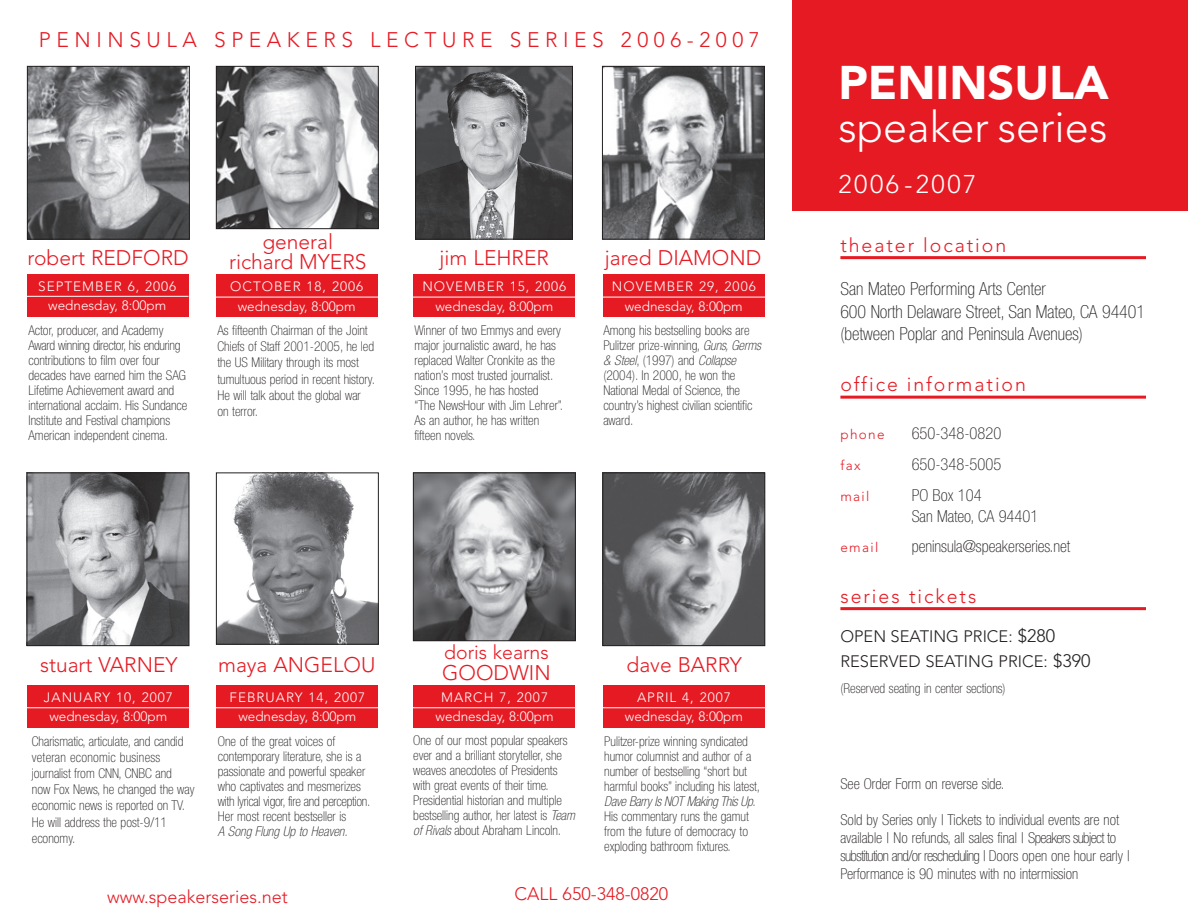
<style>
.page{position:relative;width:1188px;height:918px;background:#fff}
.page>*{position:absolute;margin:0;border:0;box-sizing:border-box;transform-origin:0 0}
.t1{font:900 46.8px "Avenir";color:#fff}
.t2{font:300 43.2px "Avenir";color:#fff}
.t3{font:300 25.5px "Avenir";letter-spacing:.1em;color:#fff}
.t4{font:300 21px/19.5px "Avenir";color:#e51a23;text-align:center}
.t5{font:300 21px "Avenir";letter-spacing:.265em;color:#e51a23}
.t6{font:300 19.5px "Avenir";letter-spacing:.1em;color:#e51a23}
.t7{font:300 19.5px "Avenir";color:#e51a23}
.t8{font:100 condensed 18px/22.5px "Helvetica Neue";color:#231f20}
.t9{font:300 18px "Avenir";color:#e51a23}
.t10{font:100 condensed 16.5px/20.7px "Helvetica Neue";color:#231f20}
.t11{font:300 16.5px/25.5px "Avenir";color:#231f20}
.t12{font:100 condensed 15px/18px "Helvetica Neue";color:#231f20}
.t13{font:100 condensed 13.5px/15px "Helvetica Neue";color:#231f20}
.t14{font:300 13.5px/19.5px "Avenir";color:#fff;text-align:center}
.t15{font:300 13.5px/19.5px "Avenir";letter-spacing:.035em;color:#fff;text-align:center}
.t16{font:300 13.5px/19.5px "Avenir";letter-spacing:.04em;color:#fff;text-align:center}
.t17{font:300 13.5px/19.5px "Avenir";letter-spacing:.03em;color:#fff;text-align:center}
.t18{font:italic 100 condensed 13.5px "Helvetica Neue";color:#231f20}
.t19{font:300 13.5px "Avenir";letter-spacing:.1em;color:#e51a23}
.s1{font-style:italic}
.s2{font-size:18px}
</style>
<div class="page">
<img style="left:218px;top:68px;width:159px;height:159px">
<div style="left:216px;top:66px;width:163px;height:163px;border:1px solid #231f20"></div>
<img style="left:417px;top:68px;width:154px;height:170px">
<div style="left:415px;top:66px;width:158px;height:174px;border:1px solid #231f20"></div>
<img style="left:604px;top:68px;width:159px;height:170px">
<div style="left:602px;top:66px;width:163px;height:174px;border:1px solid #231f20"></div>
<img style="left:218px;top:474px;width:159px;height:169px">
<div style="left:216px;top:472px;width:163px;height:173px;border:1px solid #231f20"></div>
<img style="left:415px;top:474px;width:159px;height:165px">
<div style="left:413px;top:472px;width:163px;height:169px;border:1px solid #231f20"></div>
<img style="left:604px;top:474px;width:159px;height:170px">
<div style="left:602px;top:472px;width:163px;height:174px;border:1px solid #231f20"></div>
<img style="left:29px;top:474px;width:158px;height:170px">
<div style="left:27px;top:472px;width:162px;height:174px;border:1px solid #231f20"></div>
<img style="left:29px;top:68px;width:159px;height:170px">
<div style="left:27px;top:66px;width:163px;height:174px;border:1px solid #231f20"></div>
<div style="left:792px;top:0;width:396px;height:210px;background:#e51a23"></div>
<div style="left:27px;top:274px;width:162px;height:42px;background:#e51a23"></div>
<hr style="left:27px;top:296px;width:162px;height:1px;background:#fff">
<div style="left:216px;top:274px;width:162px;height:42px;background:#e51a23"></div>
<hr style="left:215px;top:297px;width:163px;height:1px;background:#fff">
<div style="left:413px;top:274px;width:162px;height:42px;background:#e51a23"></div>
<hr style="left:413px;top:297px;width:163px;height:1px;background:#fff">
<div style="left:603px;top:274px;width:162px;height:42px;background:#e51a23"></div>
<hr style="left:602px;top:297px;width:163px;height:1px;background:#fff">
<div style="left:27px;top:686px;width:162px;height:42px;background:#e51a23"></div>
<hr style="left:26px;top:707px;width:164px;height:1px;background:#fff">
<div style="left:216px;top:686px;width:162px;height:42px;background:#e51a23"></div>
<hr style="left:216px;top:707px;width:163px;height:1px;background:#fff">
<div style="left:413px;top:685px;width:162px;height:43px;background:#e51a23"></div>
<hr style="left:413px;top:707px;width:163px;height:1px;background:#fff">
<div style="left:603px;top:685px;width:162px;height:43px;background:#e51a23"></div>
<hr style="left:602px;top:707px;width:164px;height:1px;background:#fff">
<hr style="left:840px;top:256px;width:306px;height:3px;background:#e51a23">
<hr style="left:840px;top:396px;width:306px;height:3px;background:#e51a23">
<hr style="left:840px;top:607px;width:306px;height:3px;background:#e51a23">
<h3 class="t5" style="left:39px;top:28px;width:722px">PENINSULA SPEAKERS LECTURE SERIES 2006-2007</h3>
<h3 class="t4" style="left:27px;top:248px;width:163px">robert REDFORD</h3>
<p class="t15" style="left:38px;top:276px;width:140px">SEPTEMBER 6, 2006 wednesday, 8:00pm</p>
<h3 class="t4" style="left:229px;top:232px;width:139px">general richard MYERS</h3>
<p class="t14" style="left:230px;top:277px;width:134px">OCTOBER 18, 2006 wednesday, 8:00pm</p>
<p class="t13" style="left:28px;top:323px;width:160px">Actor, producer, and Academy Award winning director, his enduring contributions to film over four decades have earned him the SAG Lifetime Achievement award and international acclaim. His Sundance Institute and Festival champions American independent cinema.</p>
<p class="t13" style="left:217px;top:322px;width:159px;line-height:16.2px">As fifteenth Chairman of the Joint<br>Chiefs of Staff 2001-2005, he led the US Military through its most tumultuous period in recent history.<br>He will talk about the global war on terror.</p>
<h3 class="t4" style="left:440px;top:248px;width:111px">jim LEHRER</h3>
<h3 class="t4" style="left:605px;top:248px;width:158px">jared DIAMOND</h3>
<p class="t15" style="left:422px;top:277px;width:145px">NOVEMBER 15, 2006 wednesday, 8:00pm</p>
<p class="t13" style="left:414px;top:323px;width:150px">Winner of two Emmys and every major journalistic award, he has replaced Walter Cronkite as the nation’s most trusted journalist.<br>Since 1995, he has hosted<br>“The NewsHour with Jim Lehrer”.<br>As an author, he has written fifteen novels.</p>
<p class="t16" style="left:612px;top:277px;width:145px">NOVEMBER 29, 2006 wednesday, 8:00pm</p>
<p class="t13" style="left:603px;top:323px;width:159px">Among his bestselling books are<br>Pulitzer prize-winning, <span class="s1">Guns, Germs &amp; Steel</span>, (1997) and <span class="s1">Collapse </span>(2004). In 2000, he won the<br>National Medal of Science, the country’s highest civilian scientific award.</p>
<h3 class="t7" style="left:444px;top:641px;width:106px">doris kearns</h3>
<h3 class="t4" style="left:442px;top:663px;width:110px">GOODWIN</h3>
<h3 class="t4" style="left:627px;top:655px;width:117px">dave BARRY</h3>
<h3 class="t4" style="left:218px;top:655px;width:159px">maya ANGELOU</h3>
<h3 class="t4" style="left:40px;top:655px;width:139px">stuart VARNEY</h3>
<p class="t14" style="left:44px;top:688px;width:130px">JANUARY 10, 2007 wednesday, 8:00pm</p>
<p class="t17" style="left:230px;top:688px;width:137px">FEBRUARY 14, 2007 wednesday, 8:00pm</p>
<p class="t13" style="left:218px;top:733px;width:154px">One of the great voices of contemporary literature, she is a passionate and powerful speaker who captivates and mesmerizes with lyrical vigor, fire and perception.<br>Her most recent bestseller is</p>
<p class="t18" style="left:218px;top:823px;width:131px">A Song Flung Up to Heaven.</p>
<p class="t14" style="left:436px;top:688px;width:119px">MARCH 7, 2007 wednesday, 8:00pm</p>
<p class="t14" style="left:625px;top:688px;width:119px">APRIL 4, 2007 wednesday, 8:00pm</p>
<p class="t13" style="left:604px;top:733px;width:157px">Pulitzer-prize winning syndicated humor columnist and author of a number of bestselling “short but harmful books” including his latest,<br><span class="s1">Dave Barry Is NOT Making This Up</span>.<br>His commentary runs the gamut from the future of democracy to exploding bathroom fixtures.</p>
<p class="t13" style="left:32px;top:733px;width:164px;line-height:16.2px">Charismatic, articulate, and candid veteran economic business journalist from CNN, CNBC and<br>now Fox News, he changed the way economic news is reported on TV.<br>He will address the post-9/11 economy.</p>
<p class="t13" style="left:413px;top:733px;width:163px">One of our most popular speakers ever and a brilliant storyteller, she weaves anecdotes of Presidents with great events of their time.<br>Presidential historian and multiple bestselling author, her latest is <span class="s1">Team of Rivals</span> about Abraham Lincoln.</p>
<h3 class="t9" style="left:107px;top:886px;width:182px">www.speakerseries.net</h3>
<h3 class="t9" style="left:514px;top:884px;width:155px">CALL 650-348-0820</h3>
<h1 class="t1" style="left:838px;top:55px;width:272px">PENINSULA</h1>
<h2 class="t2" style="left:838px;top:101px;width:270px">speaker series</h2>
<h3 class="t3" style="left:838px;top:169px;width:140px">2006-2007</h3>
<h3 class="t6" style="left:840px;top:234px;width:167px">theater location</h3>
<h3 class="t8" style="left:840px;top:278px;width:306px">San Mateo Performing Arts Center<br>600 North Delaware Street, San Mateo, CA 94401 (between Poplar and Peninsula Avenues)</h3>
<h3 class="t6" style="left:840px;top:373px;width:187px">office information</h3>
<p class="t19" style="left:840px;top:426px;width:46px">phone</p>
<p class="t10" style="left:912px;top:423px;width:91px">650-348-0820</p>
<p class="t19" style="left:840px;top:458px;width:22px">fax</p>
<p class="t10" style="left:912px;top:454px;width:91px">650-348-5005</p>
<p class="t19" style="left:840px;top:489px;width:31px">mail</p>
<p class="t10" style="left:912px;top:485px;width:128px">PO Box 104<br>San Mateo, CA 94401</p>
<p class="t19" style="left:840px;top:539px;width:39px">email</p>
<p class="t10" style="left:912px;top:536px;width:160px">peninsula@speakerseries.net</p>
<h3 class="t6" style="left:840px;top:585px;width:137px">series tickets</h3>
<p class="t11" style="left:840px;top:623px;width:252px">OPEN SEATING PRICE: <span class="s2">$280<br></span>RESERVED SEATING PRICE: <span class="s2">$390</span></p>
<p class="t13" style="left:840px;top:680px;width:167px">(Reserved seating in center sections)</p>
<p class="t12" style="left:840px;top:774px;width:166px">See Order Form on reverse side.</p>
<p class="t12" style="left:840px;top:810px;width:291px">Sold by Series only | Tickets to individual events are not available | No refunds, all sales final | Speakers subject to substitution and/or rescheduling | Doors open one hour early | Performance is 90 minutes with no intermission</p>
</div>
